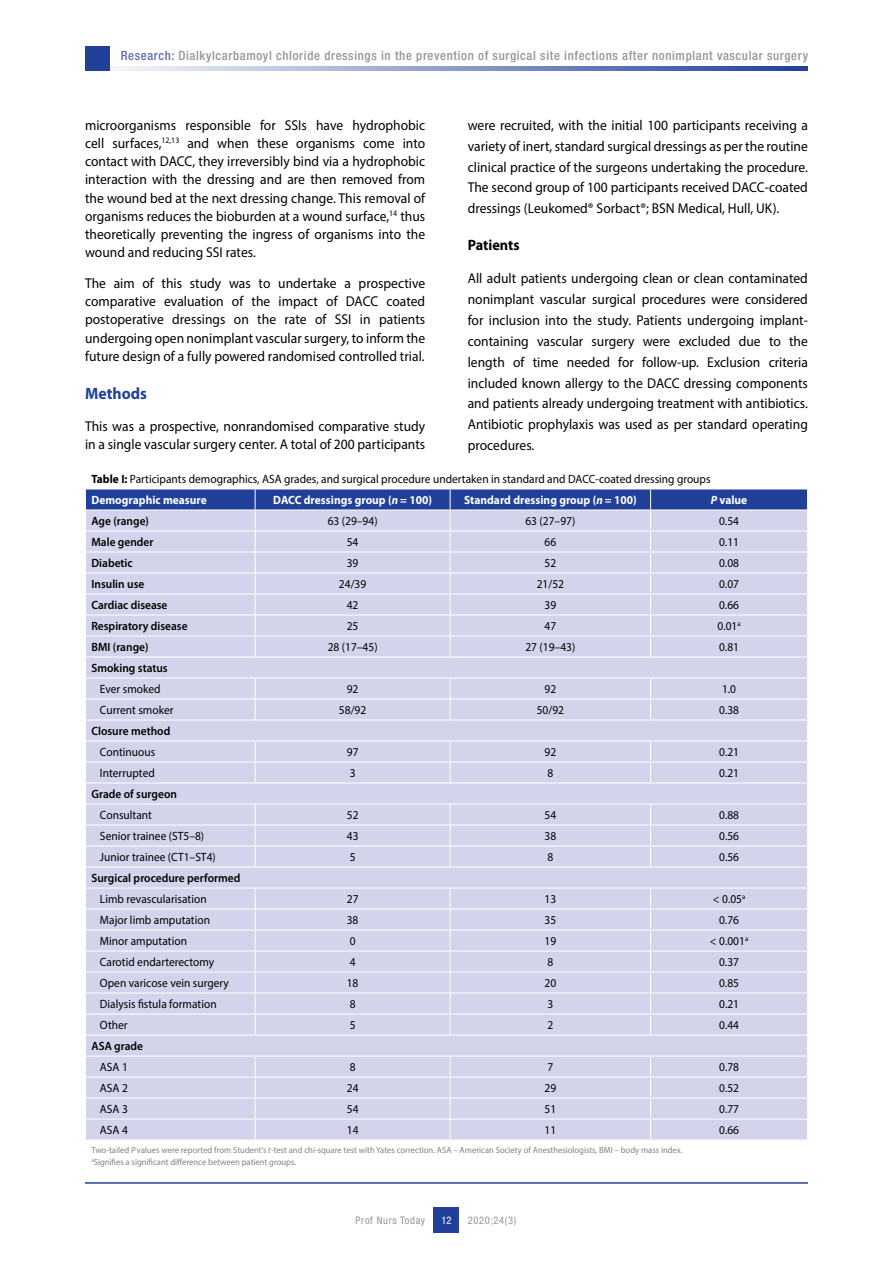
<style>
.page{position:relative;width:893px;height:1263px;background:#fff}
.page>*{position:absolute;margin:0;border:0;box-sizing:border-box;transform-origin:0 0}
.t1{font:700 16.5px "Myriad Pro";color:#21409a;scale:.95 1}
.t2{font:700 15px "Myriad Pro";color:#000;scale:.95 1}
.t3{font:14.25px/20.9px "Myriad Pro";color:#000;text-align:justify;scale:.95 1}
.t4{font:500 condensed 12.75px "Helvetica Neue LT Std";letter-spacing:.05em;color:#939598}
.t5{font:12px/21px "Myriad Pro";color:#000;scale:.95 1}
.t6{font:600 12px "Myriad Pro";color:#000;scale:.95 1}
.t7{font:700 12px "Myriad Pro";color:#fff;scale:.95 1}
.t8{font:condensed 10.5px "Helvetica Neue LT Std";letter-spacing:.06em;color:#939598}
.t9{font:condensed 10.5px "Helvetica Neue LT Std";color:#fff}
.t10{font:9px/12px "Myriad Pro";color:#808285;scale:.95 1}
.s1{color:#6069b0}
.s2{font-weight:700}
.s3{font-weight:700;color:#fff}
.s4{font-style:italic}
</style>
<div class="page">
<svg style="left:109px;top:66px;width:699px;height:5px;background:#8a9ac9"></svg>
<div style="left:85px;top:47px;width:24px;height:24px;background:#21409a"></div>
<div style="left:434px;top:1208px;width:25px;height:25px;background:#21409a"></div>
<hr style="left:85px;top:1182px;width:723px;height:2px;background:#21409a">
<svg style="left:85px;top:489px;width:723px;height:651px;background:#cfd1e9"></svg>
<p class="t4" style="left:121px;top:48px;width:689px"><span class="s1">Research:</span> Dialkylcarbamoyl chloride dressings in the prevention of surgical site infections after nonimplant vascular surgery</p>
<p class="t3" style="left:85px;top:116px;width:360px;line-height:18.1px">microorganisms responsible for SSIs have hydrophobic cell surfaces,<sup>12,13</sup> and when these organisms come into contact with DACC, they irreversibly bind via a hydrophobic interaction with the dressing and are then removed from the wound bed at the next dressing change. This removal of organisms reduces the bioburden at a wound surface,<sup>14</sup> thus theoretically preventing the ingress of organisms into the wound and reducing SSI rates.</p>
<p class="t3" style="left:85px;top:274px;width:360px;line-height:18.3px">The aim of this study was to undertake a prospective comparative evaluation of the impact of DACC coated postoperative dressings on the rate of SSI in patients undergoing open nonimplant vascular surgery, to inform the future design of a fully powered randomised controlled trial.</p>
<p class="t1" style="left:85px;top:383px;width:67px">Methods</p>
<p class="t3" style="left:85px;top:416px;width:360px;line-height:18.6px">This was a prospective, nonrandomised comparative study in a single vascular surgery center. A total of 200 participants</p>
<p class="t3" style="left:468px;top:114px;width:360px">were recruited, with the initial 100 participants receiving a variety of inert, standard surgical dressings as per the routine clinical practice of the surgeons undertaking the procedure.<br>The second group of 100 participants received DACC-coated dressings (Leukomed® Sorbact®; BSN Medical, Hull, UK).</p>
<p class="t2" style="left:468px;top:235px;width:56px">Patients</p>
<p class="t3" style="left:468px;top:268px;width:360px">All adult patients undergoing clean or clean contaminated nonimplant vascular surgical procedures were considered for inclusion into the study. Patients undergoing implant&shy;containing vascular surgery were excluded due to the length of time needed for follow-up. Exclusion criteria included known allergy to the DACC dressing components and patients already undergoing treatment with antibiotics.<br>Antibiotic prophylaxis was used as per standard operating procedures.</p>
<p class="t5" style="left:91px;top:468px;width:653px"><span class="s2">Table I:</span> Participants demographics, ASA grades, and surgical procedure undertaken in standard and DACC-coated dressing groups<br><span class="s3">Demographic measure</span></p>
<p class="t7" style="left:273px;top:492px;width:169px">DACC dressings group (<span class="s4">n</span> = 100)</p>
<p class="t7" style="left:464px;top:492px;width:183px">Standard dressing group (<span class="s4">n</span> = 100)</p>
<p class="t7" style="left:711px;top:492px;width:40px"><span class="s4">P</span> value</p>
<p class="t6" style="left:91px;top:513px;width:62px">Age (range)</p>
<p class="t5" style="left:328px;top:510px;width:54px">63 (29–94)</p>
<p class="t5" style="left:525px;top:510px;width:54px">63 (27–97)</p>
<p class="t5" style="left:719px;top:510px;width:23px">0.54</p>
<p class="t6" style="left:91px;top:534px;width:67px">Male gender</p>
<p class="t5" style="left:347px;top:531px;width:14px">54</p>
<p class="t5" style="left:544px;top:531px;width:14px">66</p>
<p class="t5" style="left:719px;top:531px;width:23px">0.11</p>
<p class="t6" style="left:91px;top:555px;width:45px">Diabetic</p>
<p class="t5" style="left:347px;top:552px;width:14px">39</p>
<p class="t5" style="left:544px;top:552px;width:14px">52</p>
<p class="t5" style="left:719px;top:552px;width:23px">0.08</p>
<p class="t6" style="left:91px;top:576px;width:57px">Insulin use</p>
<p class="t5" style="left:339px;top:573px;width:30px">24/39</p>
<p class="t5" style="left:537px;top:573px;width:30px">21/52</p>
<p class="t5" style="left:719px;top:573px;width:23px">0.07</p>
<p class="t6" style="left:91px;top:597px;width:82px">Cardiac disease</p>
<p class="t5" style="left:347px;top:594px;width:14px">42</p>
<p class="t5" style="left:544px;top:594px;width:14px">39</p>
<p class="t5" style="left:719px;top:594px;width:23px">0.66</p>
<p class="t6" style="left:91px;top:618px;width:103px">Respiratory disease</p>
<p class="t5" style="left:347px;top:615px;width:14px">25</p>
<p class="t5" style="left:544px;top:615px;width:14px">47</p>
<p class="t5" style="left:717px;top:615px;width:26px">0.01<sup>a</sup></p>
<p class="t6" style="left:91px;top:639px;width:62px">BMI (range)</p>
<p class="t5" style="left:328px;top:636px;width:54px">28 (17–45)</p>
<p class="t5" style="left:525px;top:636px;width:54px">27 (19–43)</p>
<p class="t5" style="left:719px;top:636px;width:23px">0.81</p>
<p class="t6" style="left:91px;top:660px;width:82px">Smoking status</p>
<p class="t5" style="left:100px;top:678px;width:65px">Ever smoked</p>
<p class="t5" style="left:347px;top:678px;width:14px">92</p>
<p class="t5" style="left:544px;top:678px;width:14px">92</p>
<p class="t5" style="left:722px;top:678px;width:16px">1.0</p>
<p class="t5" style="left:100px;top:699px;width:79px">Current smoker</p>
<p class="t5" style="left:339px;top:699px;width:30px">58/92</p>
<p class="t5" style="left:537px;top:699px;width:30px">50/92</p>
<p class="t5" style="left:719px;top:699px;width:23px">0.38</p>
<p class="t6" style="left:91px;top:723px;width:85px">Closure method</p>
<p class="t5" style="left:100px;top:741px;width:60px">Continuous</p>
<p class="t5" style="left:347px;top:741px;width:14px">97</p>
<p class="t5" style="left:544px;top:741px;width:14px">92</p>
<p class="t5" style="left:719px;top:741px;width:23px">0.21</p>
<p class="t5" style="left:100px;top:762px;width:59px">Interrupted</p>
<p class="t5" style="left:350px;top:762px;width:8px">3</p>
<p class="t5" style="left:547px;top:762px;width:8px">8</p>
<p class="t5" style="left:719px;top:762px;width:23px">0.21</p>
<p class="t6" style="left:91px;top:786px;width:92px">Grade of surgeon</p>
<p class="t5" style="left:100px;top:804px;width:56px">Consultant</p>
<p class="t5" style="left:347px;top:804px;width:14px">52</p>
<p class="t5" style="left:544px;top:804px;width:14px">54</p>
<p class="t5" style="left:719px;top:804px;width:23px">0.88</p>
<p class="t5" style="left:100px;top:825px;width:111px">Senior trainee (ST5–8)</p>
<p class="t5" style="left:347px;top:825px;width:14px">43</p>
<p class="t5" style="left:544px;top:825px;width:14px">38</p>
<p class="t5" style="left:719px;top:825px;width:23px">0.56</p>
<p class="t5" style="left:100px;top:846px;width:123px">Junior trainee (CT1–ST4)</p>
<p class="t5" style="left:350px;top:846px;width:8px">5</p>
<p class="t5" style="left:547px;top:846px;width:8px">8</p>
<p class="t5" style="left:719px;top:846px;width:23px">0.56</p>
<p class="t6" style="left:91px;top:870px;width:158px">Surgical procedure performed</p>
<p class="t5" style="left:100px;top:888px;width:114px">Limb revascularisation</p>
<p class="t5" style="left:347px;top:888px;width:14px">27</p>
<p class="t5" style="left:545px;top:888px;width:14px">13</p>
<p class="t5" style="left:713px;top:888px;width:36px">&lt; 0.05<sup>a</sup></p>
<p class="t5" style="left:100px;top:909px;width:117px">Major limb amputation</p>
<p class="t5" style="left:347px;top:909px;width:14px">38</p>
<p class="t5" style="left:544px;top:909px;width:14px">35</p>
<p class="t5" style="left:719px;top:909px;width:23px">0.76</p>
<p class="t5" style="left:100px;top:930px;width:93px">Minor amputation</p>
<p class="t5" style="left:350px;top:930px;width:8px">0</p>
<p class="t5" style="left:544px;top:930px;width:14px">19</p>
<p class="t5" style="left:710px;top:930px;width:42px">&lt; 0.001<sup>a</sup></p>
<p class="t5" style="left:100px;top:951px;width:122px">Carotid endarterectomy</p>
<p class="t5" style="left:350px;top:951px;width:8px">4</p>
<p class="t5" style="left:547px;top:951px;width:8px">8</p>
<p class="t5" style="left:719px;top:951px;width:23px">0.37</p>
<p class="t5" style="left:100px;top:972px;width:137px">Open varicose vein surgery</p>
<p class="t5" style="left:347px;top:972px;width:14px">18</p>
<p class="t5" style="left:544px;top:972px;width:14px">20</p>
<p class="t5" style="left:719px;top:972px;width:23px">0.85</p>
<p class="t5" style="left:100px;top:993px;width:124px">Dialysis fistula formation</p>
<p class="t5" style="left:350px;top:993px;width:8px">8</p>
<p class="t5" style="left:547px;top:993px;width:8px">3</p>
<p class="t5" style="left:719px;top:993px;width:23px">0.21</p>
<p class="t5" style="left:100px;top:1014px;width:31px">Other</p>
<p class="t5" style="left:350px;top:1014px;width:8px">5</p>
<p class="t5" style="left:547px;top:1014px;width:8px">2</p>
<p class="t5" style="left:719px;top:1014px;width:23px">0.44</p>
<p class="t6" style="left:91px;top:1038px;width:56px">ASA grade</p>
<p class="t5" style="left:100px;top:1056px;width:31px">ASA 1</p>
<p class="t5" style="left:350px;top:1056px;width:8px">8</p>
<p class="t5" style="left:547px;top:1056px;width:8px">7</p>
<p class="t5" style="left:719px;top:1056px;width:23px">0.78</p>
<p class="t5" style="left:100px;top:1077px;width:31px">ASA 2</p>
<p class="t5" style="left:347px;top:1077px;width:14px">24</p>
<p class="t5" style="left:545px;top:1077px;width:14px">29</p>
<p class="t5" style="left:719px;top:1077px;width:23px">0.52</p>
<p class="t5" style="left:100px;top:1098px;width:31px">ASA 3</p>
<p class="t5" style="left:347px;top:1098px;width:14px">54</p>
<p class="t5" style="left:545px;top:1098px;width:14px">51</p>
<p class="t5" style="left:719px;top:1098px;width:23px">0.77</p>
<p class="t5" style="left:100px;top:1119px;width:31px">ASA 4</p>
<p class="t5" style="left:347px;top:1119px;width:14px">14</p>
<p class="t5" style="left:545px;top:1119px;width:14px">11</p>
<p class="t5" style="left:719px;top:1119px;width:23px">0.66</p>
<p class="t10" style="left:91px;top:1144px;width:624px">Two-tailed <span class="s4">P</span> values were reported from Student’s <span class="s4">t</span>-test and chi-square test with Yates correction. ASA – American Society of Anesthesiologists, BMI – body mass index. <sup>a</sup>Signifies a significant difference between patient groups.</p>
<p class="t8" style="left:356px;top:1214px;width:71px">Prof Nurs Today</p>
<p class="t9" style="left:441px;top:1214px;width:12px">12</p>
<p class="t8" style="left:468px;top:1214px;width:50px">2020;24(3)</p>
</div>
